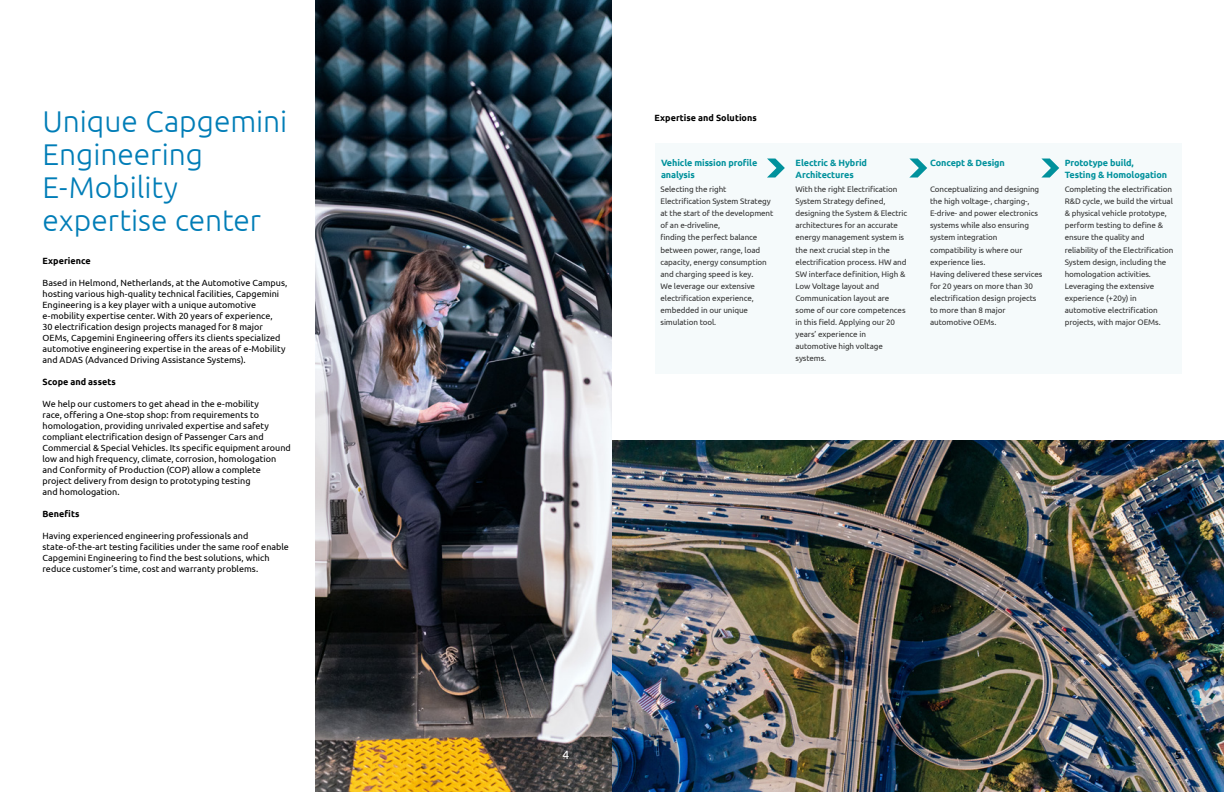
<style>
.page{position:relative;width:1224px;height:792px;background:#fff}
.page>*{position:absolute;margin:0;border:0;box-sizing:border-box;transform-origin:0 0}
.t1{font:300 30px/33px "Ubuntu";color:#007db7}
.t2{font:12px "Ubuntu";color:#fff}
.t3{font:12px "Ubuntu";color:#000}
.t4{font:700 9.1px/12.1px "Ubuntu";letter-spacing:-.01em;color:#00919c}
.t5{font:9px/11px "Ubuntu";color:#000}
.t6{font:700 9px "Ubuntu";letter-spacing:.005em;color:#000}
.t7{font:8.1px/12.1px "Ubuntu";letter-spacing:-.01em;color:#333}
</style>
<div class="page">
<div style="left:655px;top:143px;width:526px;height:231px;background:#f5fafb"></div>
<svg style="left:767px;top:159px;width:18px;height:19px"></svg>
<svg style="left:909px;top:159px;width:18px;height:19px"></svg>
<svg style="left:1041px;top:159px;width:18px;height:19px"></svg>
<img style="left:316px;top:0;width:296px;height:792px">
<img style="left:612px;top:440px;width:612px;height:352px">
<h1 class="t1" style="left:43px;top:104px;width:246px">Unique Capgemini<br>Engineering<br>E-Mobility expertise center</h1>
<p class="t6" style="left:43px;top:256px;width:50px">Experience</p>
<p class="t5" style="left:43px;top:277px;width:246px">Based in Helmond, Netherlands, at the Automotive Campus, hosting various high-quality technical facilities, Capgemini Engineering is a key player with a unique automotive e-mobility expertise center. With 20 years of experience,<br>30 electrification design projects managed for 8 major OEMs, Capgemini Engineering offers its clients specialized automotive engineering expertise in the areas of e-Mobility and ADAS (Advanced Driving Assistance Systems).</p>
<p class="t6" style="left:43px;top:377px;width:75px">Scope and assets</p>
<p class="t5" style="left:43px;top:398px;width:250px">We help our customers to get ahead in the e-mobility<br>race, offering a One-stop shop: from requirements to homologation, providing unrivaled expertise and safety compliant electrification design of Passenger Cars and Commercial &amp; Special Vehicles. Its specific equipment around low and high frequency, climate, corrosion, homologation and Conformity of Production (COP) allow a complete project delivery from design to prototyping testing<br>and homologation.</p>
<p class="t6" style="left:43px;top:509px;width:38px">Benefits</p>
<p class="t5" style="left:43px;top:530px;width:248px">Having experienced engineering professionals and state-of-the-art testing facilities under the same roof enable Capgemini Engineering to find the best solutions, which reduce customer’s time, cost and warranty problems.</p>
<p class="t6" style="left:655px;top:112px;width:104px">Expertise and Solutions</p>
<p class="t4" style="left:661px;top:156px;width:98px">Vehicle mission profile analysis</p>
<p class="t4" style="left:796px;top:156px;width:73px">Electric &amp; Hybrid<br>Architectures</p>
<p class="t4" style="left:1065px;top:156px;width:104px">Prototype build,<br>Testing &amp; Homologation</p>
<p class="t4" style="left:930px;top:156px;width:76px">Concept &amp; Design</p>
<p class="t7" style="left:661px;top:183px;width:114px">Selecting the right<br>Electrification System Strategy at the start of the development of an e-driveline,<br>finding the perfect balance between power, range, load capacity, energy consumption and charging speed is key.<br>We leverage our extensive electrification experience, embedded in our unique simulation tool.</p>
<p class="t7" style="left:796px;top:183px;width:113px">With the right Electrification<br>System Strategy defined, designing the System &amp; Electric architectures for an accurate energy management system is the next crucial step in the electrification process. HW and<br>SW interface definition, High &amp;<br>Low Voltage layout and<br>Communication layout are some of our core competences in this field. Applying our 20 years’ experience in automotive high voltage systems.</p>
<p class="t7" style="left:930px;top:183px;width:114px">Conceptualizing and designing the high voltage-, charging-,<br>E-drive- and power electronics systems while also ensuring system integration compatibility is where our experience lies.<br>Having delivered these services for 20 years on more than 30 electrification design projects to more than 8 major automotive OEMs.</p>
<p class="t7" style="left:1065px;top:183px;width:110px">Completing the electrification<br>R&amp;D cycle, we build the virtual &amp; physical vehicle prototype, perform testing to define &amp; ensure the quality and reliability of the Electrification<br>System design, including the homologation activities.<br>Leveraging the extensive experience (+20y) in automotive electrification projects, with major OEMs.</p>
<h2 class="t2" style="left:562px;top:747px;width:8px">4</h2>
<h2 class="t3" style="left:1175px;top:747px;width:8px">5</h2>
</div>
